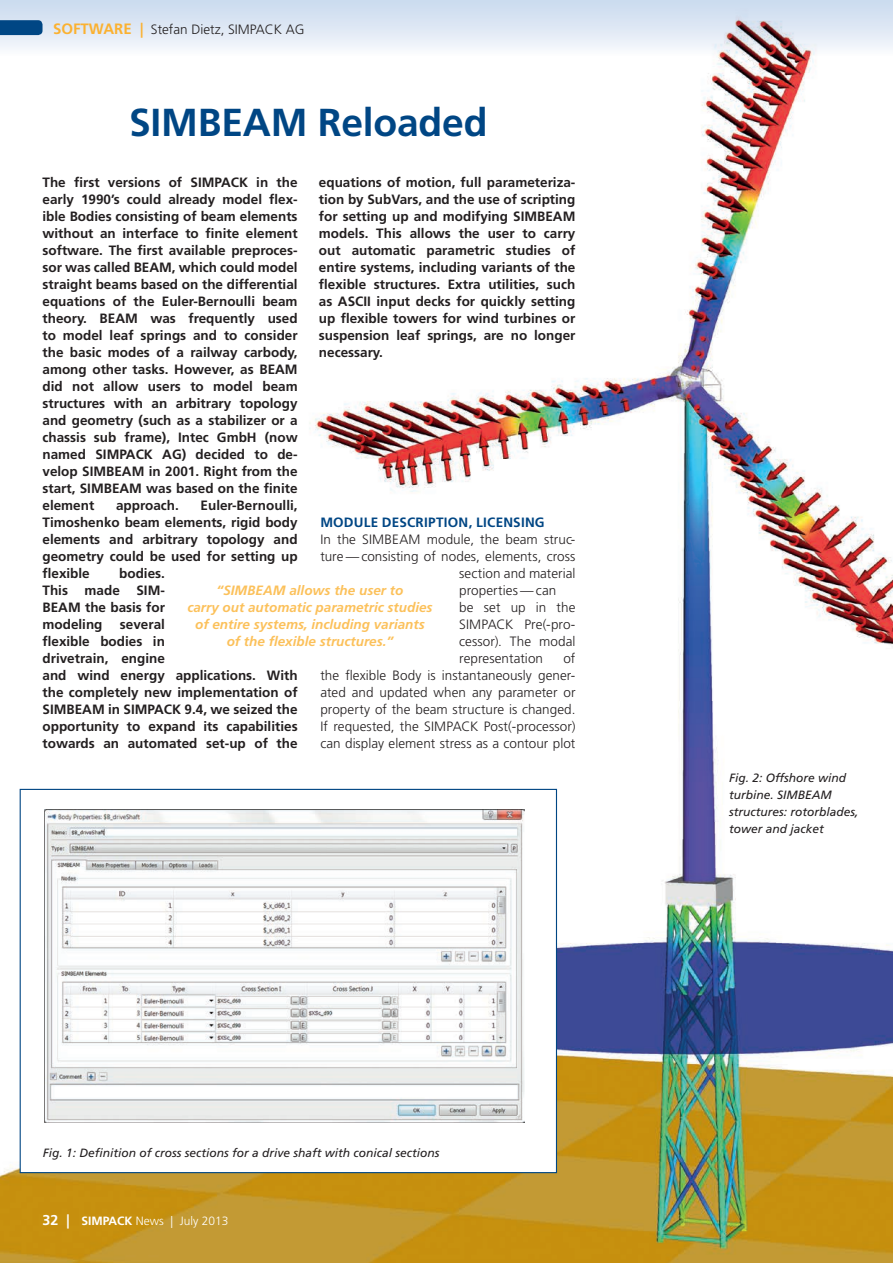
<style>
.page{position:relative;width:893px;height:1263px;background:#fff}
.page>*{position:absolute;margin:0;border:0;box-sizing:border-box;transform-origin:0 0}
.Headline{font:700 39px "Frutiger LT";letter-spacing:-.005em;color:#004684}
.Bodycopy_Intro{font:700 13.5px/17px "Frutiger LT";color:#231f20;text-align:justify}
.Bodycopy{font:300 13.5px/17px "Frutiger LT";letter-spacing:.005em;color:#231f20;text-align:justify}
.t1{font:italic 700 13.5px/17px "Frutiger LT";color:#fbb131;text-align:center}
.Bodycopy_SubHead{font:700 13.5px "Frutiger LT";letter-spacing:.015em;color:#004684}
.t2{font:italic 12px/17px "Frutiger LT";color:#231f20}
.t3{font:300 12px "Frutiger LT";color:#fff}
.s1{font-weight:700;font-size:15px;color:#fbb131}
.s2{font-weight:700;font-size:14.25px}
.s3{font-weight:700}
</style>
<div class="page">
<img style="left:0;top:102px;width:893px;height:1161px">
<svg style="left:0;top:0;width:893px;height:102px"></svg>
<div style="left:20px;top:789px;width:537px;height:384px;background:#fff;border:1px solid #004684"></div>
<img style="left:45px;top:809px;width:480px;height:313px">
<svg style="left:0;top:20px;width:43px;height:15px"></svg>
<p class="Bodycopy" style="left:53px;top:21px;width:253px"><span class="s1">SOFTWARE |</span> Stefan Dietz, SIMPACK AG</p>
<p class="Headline" style="left:129px;top:100px;width:360px">SIMBEAM Reloaded</p>
<p class="Bodycopy_Intro" style="left:43px;top:174px;width:257px">The first versions of SIMPACK in the early 1990’s could already model flex&shy;ible Bodies consisting of beam elements without an interface to finite element software. The first available preproces&shy;sor was called BEAM, which could model straight beams based on the differential equations of the Euler-Bernoulli beam theory. BEAM was frequently used to model leaf springs and to consider the basic modes of a railway carbody, among other tasks. However, as BEAM did not allow users to model beam structures with an arbitrary topology and geometry (such as a stabilizer or a chassis sub frame), Intec GmbH (now named SIMPACK AG) decided to de&shy;velop SIMBEAM in 2001. Right from the start, SIMBEAM was based on the finite element</p>
<p class="Bodycopy_Intro" style="left:319px;top:174px;width:258px">equations of motion, full parameteriza&shy;tion by SubVars, and the use of scripting for setting up and modifying SIMBEAM models. This allows the user to carry out automatic parametric studies of entire systems, including variants of the flexible structures. Extra utilities, such as ASCII input decks for quickly setting up flexible towers for wind turbines or suspension leaf springs, are no longer necessary.</p>
<p class="Bodycopy_Intro" style="left:43px;top:497px;width:257px;text-indent:158px">Euler-Bernoulli, Timoshenko beam elements, rigid body elements and arbitrary topology and geometry could be used for setting up flexible</p>
<p class="Bodycopy_Intro" style="left:116px;top:497px;width:64px">approach.</p>
<p class="Bodycopy_SubHead" style="left:320px;top:515px;width:226px">MODULE DESCRIPTION, LICENSING</p>
<p class="Bodycopy" style="left:320px;top:531px;width:257px">In the SIMBEAM module, the beam struc-</p>
<p class="Bodycopy" style="left:320px;top:548px;width:257px">ture — consisting of nodes, elements, cross</p>
<p class="Bodycopy" style="left:459px;top:565px;width:118px">section and material</p>
<p class="Bodycopy" style="left:459px;top:582px;width:99px">properties — can</p>
<p class="Bodycopy" style="left:459px;top:599px;width:118px">be set up in the</p>
<p class="Bodycopy" style="left:459px;top:616px;width:118px">SIMPACK Pre(-pro-</p>
<p class="Bodycopy" style="left:459px;top:633px;width:118px">cessor). The modal</p>
<p class="Bodycopy" style="left:459px;top:650px;width:85px">representation</p>
<p class="Bodycopy_Intro" style="left:43px;top:565px;width:124px;text-indent:77px">bodies.<br>This made SIM-BEAM the basis for modeling</p>
<p class="t1" style="left:187px;top:582px;width:247px">“SIMBEAM allows the user to<br>carry out automatic parametric studies of entire systems, including variants of the flexible structures.”</p>
<p class="Bodycopy_Intro" style="left:43px;top:616px;width:257px;text-align:left;text-indent:77px">several<br>flexible bodies in<br>drivetrain, engine<br>and wind energy applications. With the completely new implementation of<br>SIMBEAM in SIMPACK 9.4, we seized the opportunity to expand its capabilities towards an automated set-up of the</p>
<p class="Bodycopy" style="left:320px;top:650px;width:257px;text-indent:243px">of the flexible Body is instantaneously gener&shy;ated and updated when any parameter or property of the beam structure is changed.<br>If requested, the SIMPACK Post(-processor) can display element stress as a contour plot</p>
<p class="t2" style="left:43px;top:1144px;width:398px">Fig. 1: Definition of cross sections for a drive shaft with conical sections</p>
<p class="t3" style="left:43px;top:1214px;width:187px"><span class="s2">32 |</span> <span class="s3">SIMPACK</span> News | July 2013</p>
<p class="t2" style="left:729px;top:770px;width:131px">Fig. 2: Offshore wind turbine. SIMBEAM structures: rotorblades, tower and jacket</p>
</div>
